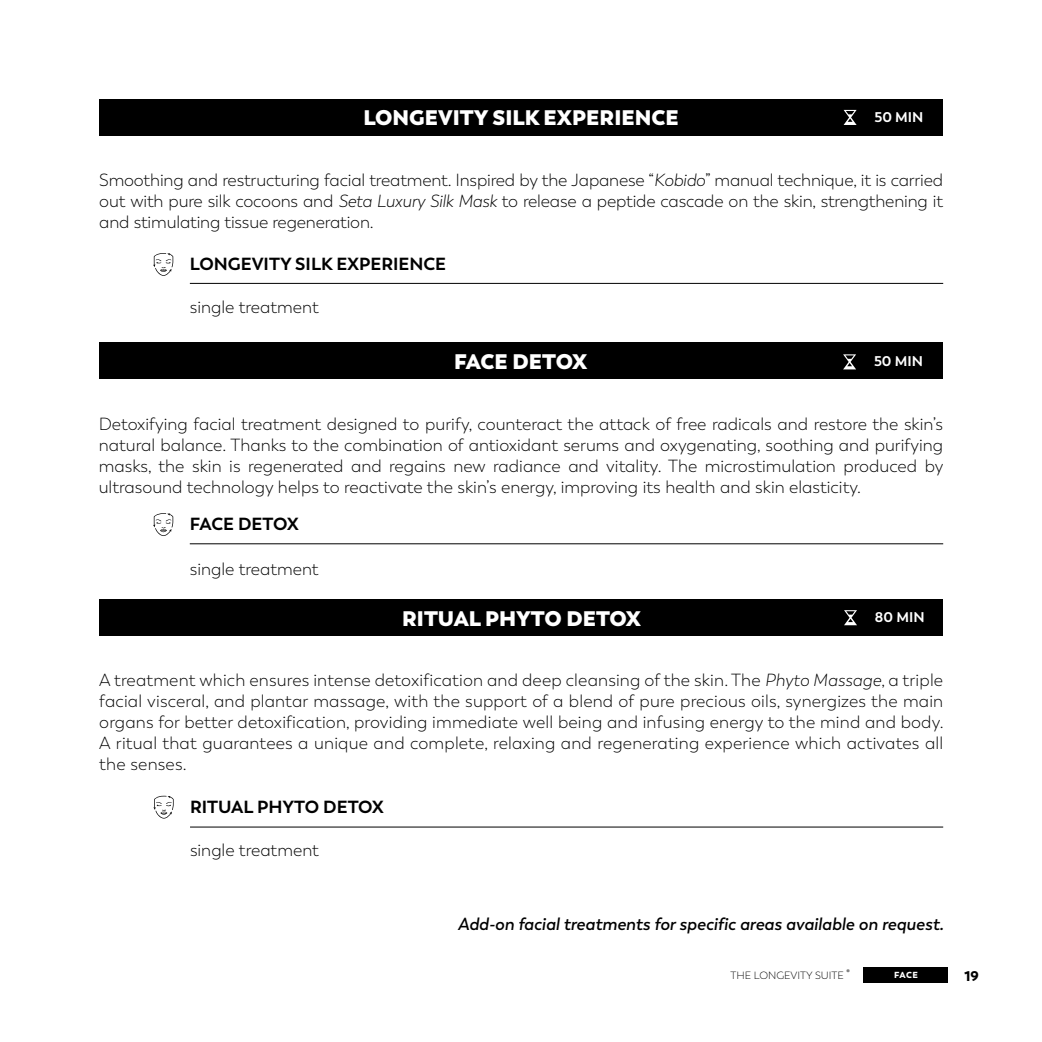
<style>
.page{position:relative;width:1042px;height:1042px;background:#fff}
.page>*{position:absolute;margin:0;border:0;box-sizing:border-box;transform-origin:0 0}
.t1{font:800 21px "Trenda";color:#fff}
.t2{font:800 21px "Trenda";letter-spacing:-.02em;color:#fff}
.t3{font:300 17.5px/21px "Trenda";color:#000;text-align:justify}
.t4{font:italic 600 17.5px "Trenda";color:#000}
.t5{font:700 17.5px "Trenda";color:#000}
.t6{font:700 17.5px "Trenda";letter-spacing:-.02em;color:#000}
.t7{font:700 14px "Trenda";color:#fff}
.t8{font:900 14px "Trenda";color:#000}
.t9{font:300 10.5px "Trenda";color:#000}
.t10{font:900 8.75px "Trenda";color:#fff}
.t11{font:7px "Trenda";color:#000}
.s1{font-style:italic}
</style>
<div class="page">
<div style="left:864px;top:967px;width:84px;height:15px;background:#000"></div>
<svg style="left:153px;top:513px;width:20px;height:23px"></svg>
<div style="left:99px;top:342px;width:843px;height:37px;background:#000"></div>
<svg style="left:843px;top:354px;width:13px;height:15px"></svg>
<hr style="left:190px;top:543px;width:753px;height:1px;background:#000">
<svg style="left:153px;top:796px;width:21px;height:22px"></svg>
<div style="left:100px;top:599px;width:843px;height:37px;background:#000"></div>
<svg style="left:844px;top:610px;width:13px;height:15px"></svg>
<hr style="left:190px;top:827px;width:753px;height:1px;background:#000">
<svg style="left:153px;top:253px;width:20px;height:23px"></svg>
<div style="left:99px;top:99px;width:844px;height:37px;background:#000"></div>
<svg style="left:843px;top:110px;width:13px;height:15px"></svg>
<hr style="left:190px;top:283px;width:753px;height:1px;background:#000">
<p class="t1" style="left:363px;top:104px;width:317px">LONGEVITY SILK EXPERIENCE</p>
<p class="t7" style="left:874px;top:108px;width:50px">50 MIN</p>
<p class="t3" style="left:99px;top:170px;width:845px">Smoothing and restructuring facial treatment. Inspired by the Japanese “<span class="s1">Kobido</span>” manual technique, it is carried out with pure silk cocoons and <span class="s1">Seta Luxury Silk Mask</span> to release a peptide cascade on the skin, strengthening it and stimulating tissue regeneration.</p>
<p class="t5" style="left:190px;top:253px;width:258px">LONGEVITY SILK EXPERIENCE</p>
<p class="t3" style="left:190px;top:296px;width:130px">single treatment</p>
<p class="t2" style="left:454px;top:347px;width:135px">FACE DETOX</p>
<p class="t7" style="left:874px;top:352px;width:50px">50 MIN</p>
<p class="t3" style="left:99px;top:414px;width:846px">Detoxifying facial treatment designed to purify, counteract the attack of free radicals and restore the skin’s natural balance. Thanks to the combination of antioxidant serums and oxygenating, soothing and purifying masks, the skin is regenerated and regains new radiance and vitality. The microstimulation produced by ultrasound technology helps to reactivate the skin’s energy, improving its health and skin elasticity.</p>
<p class="t6" style="left:190px;top:513px;width:110px">FACE DETOX</p>
<p class="t3" style="left:190px;top:558px;width:130px">single treatment</p>
<p class="t1" style="left:402px;top:604px;width:241px">RITUAL PHYTO DETOX</p>
<p class="t7" style="left:875px;top:608px;width:51px">80 MIN</p>
<p class="t3" style="left:99px;top:669px;width:846px">A treatment which ensures intense detoxification and deep cleansing of the skin. The <span class="s1">Phyto Massage</span>, a triple facial visceral, and plantar massage, with the support of a blend of pure precious oils, synergizes the main organs for better detoxification, providing immediate well being and infusing energy to the mind and body.</p>
<p class="t3" style="left:99px;top:732px;width:845px">A ritual that guarantees a unique and complete, relaxing and regenerating experience which activates all the senses.</p>
<p class="t5" style="left:190px;top:795px;width:195px">RITUAL PHYTO DETOX</p>
<p class="t3" style="left:190px;top:839px;width:130px">single treatment</p>
<p class="t4" style="left:458px;top:914px;width:487px">Add-on facial treatments for specific areas available on request.</p>
<p class="t11" style="left:846px;top:968px;width:5px">®</p>
<p class="t9" style="left:730px;top:969px;width:115px">THE LONGEVITY SUITE</p>
<p class="t10" style="left:894px;top:969px;width:25px">FACE</p>
<p class="t8" style="left:964px;top:967px;width:16px">19</p>
</div>
